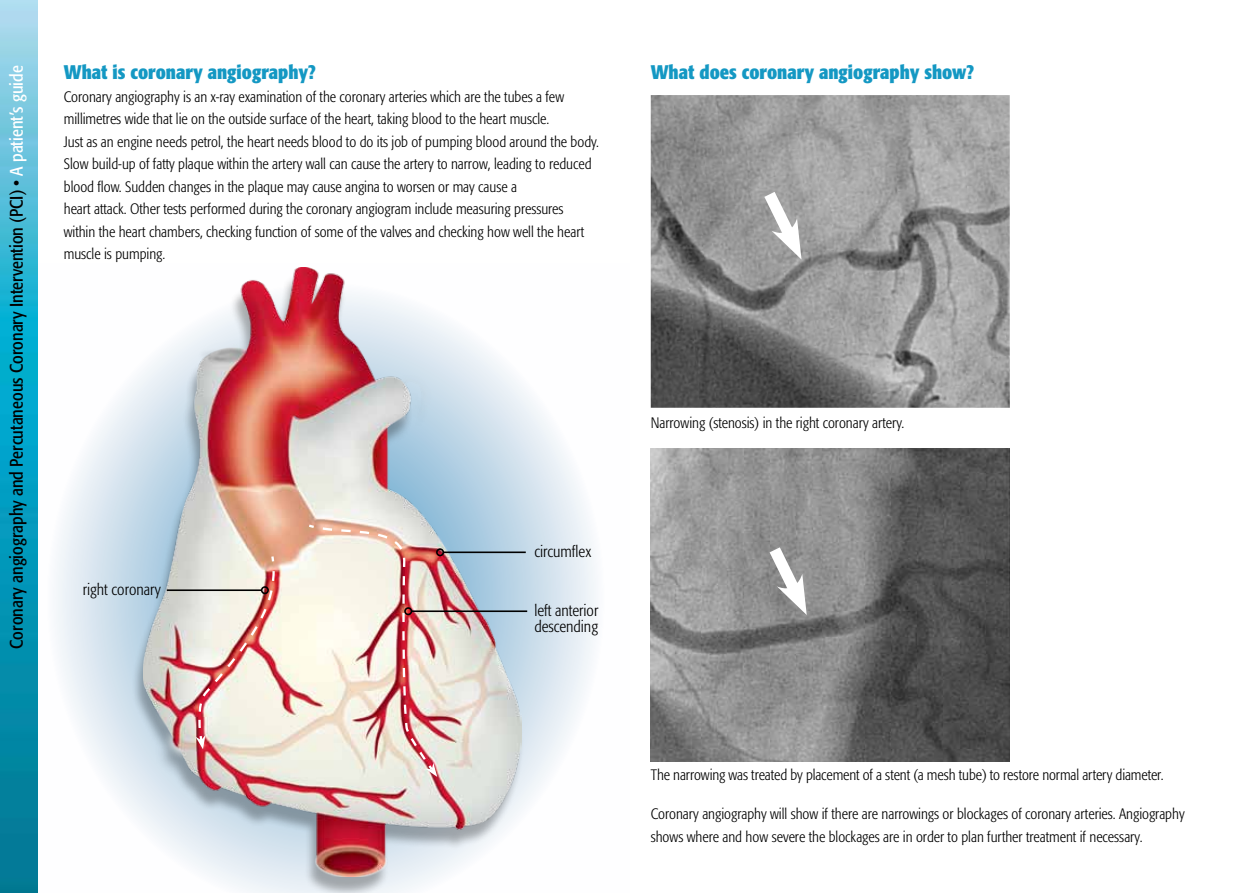
<style>
.page{position:relative;width:1259px;height:893px;background:#fff}
.page>*{position:absolute;margin:0;border:0;box-sizing:border-box;transform-origin:0 0}
.t1{font:700 condensed 19.5px "Formata";color:#1498c3}
.t2{font:condensed 18px "Formata";color:#000}
.t3{font:300 condensed 16.05px/16px "Formata";color:#000}
.t4{font:300 condensed 15px/22.5px "Formata";color:#000}
.s1{color:#fff}
</style>
<div class="page">
<svg style="left:37px;top:264px;width:559px;height:629px"></svg>
<div style="left:131px;top:274px;width:393px;height:619px;background:#000;opacity:.3"></div>
<img style="left:144px;top:268px;width:377px;height:608px">
<hr style="left:167px;top:589px;width:95px;height:2px;background:#000">
<img style="left:196px;top:554px;width:80px;height:195px">
<img style="left:306px;top:523px;width:131px;height:254px">
<hr style="left:443px;top:551px;width:83px;height:2px;background:#000">
<div style="left:436px;top:548px;width:8px;height:8px;border:2px solid #000;border-radius:50%"></div>
<hr style="left:411px;top:610px;width:116px;height:2px;background:#000">
<div style="left:404px;top:607px;width:8px;height:8px;border:2px solid #000;border-radius:50%"></div>
<img style="left:651px;top:95px;width:358px;height:313px">
<svg style="left:754px;top:179px;width:52px;height:81px"></svg>
<img style="left:651px;top:449px;width:358px;height:313px">
<svg style="left:759px;top:535px;width:53px;height:80px"></svg>
<img style="left:0;top:0;width:37px;height:893px">
<p class="t2" style="left:6px;top:649px;width:585px;rotate:-90deg">Coronary angiography and Percutaneous Coronary Intervention (PCI) • <span class="s1">A patient’s guide</span></p>
<h1 class="t1" style="left:64px;top:60px;width:254px">What is coronary angiography?</h1>
<p class="t4" style="left:64px;top:85px;width:537px">Coronary angiography is an x-ray examination of the coronary arteries which are the tubes a few millimetres wide that lie on the outside surface of the heart, taking blood to the heart muscle.<br>Just as an engine needs petrol, the heart needs blood to do its job of pumping blood around the body.<br>Slow build-up of fatty plaque within the artery wall can cause the artery to narrow, leading to reduced blood flow. Sudden changes in the plaque may cause angina to worsen or may cause a<br>heart attack. Other tests performed during the coronary angiogram include measuring pressures<br>within the heart chambers, checking function of some of the valves and checking how well the heart muscle is pumping.</p>
<p class="t3" style="left:83px;top:581px;width:79px">right coronary</p>
<p class="t3" style="left:534px;top:543px;width:58px">circumflex</p>
<p class="t3" style="left:534px;top:602px;width:65px">left anterior descending</p>
<h1 class="t1" style="left:651px;top:60px;width:325px">What does coronary angiography show?</h1>
<p class="t4" style="left:651px;top:412px;width:255px">Narrowing (stenosis) in the right coronary artery.</p>
<p class="t4" style="left:651px;top:764px;width:514px">The narrowing was treated by placement of a stent (a mesh tube) to restore normal artery diameter.</p>
<p class="t4" style="left:651px;top:803px;width:535px">Coronary angiography will show if there are narrowings or blockages of coronary arteries. Angiography shows where and how severe the blockages are in order to plan further treatment if necessary.</p>
</div>
